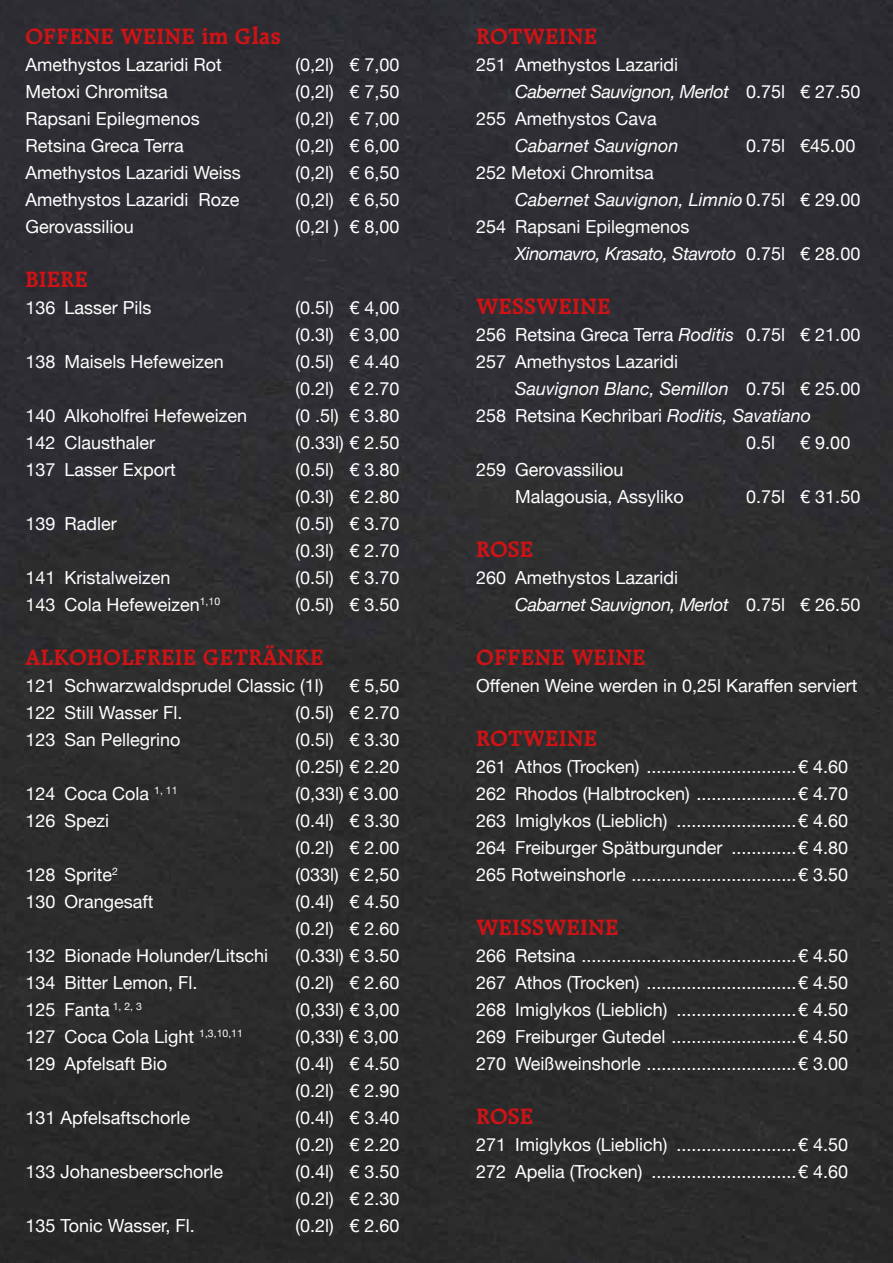
<style>
.page{position:relative;width:893px;height:1263px;background:#2d2d2f}
.page>*{position:absolute;margin:0;border:0;box-sizing:border-box;transform-origin:0 0}
.t1{font:700 24px "Raleigh";color:#cd1316}
.t2{font:18px/27px "Helvetica Neue";color:#fff}
.t3{font:italic 18px "Helvetica Neue";color:#fff}
.t4{font:italic 18px "Helvetica Neue";letter-spacing:-.025em;color:#fff}
.s1{font-style:normal}
.s2{font-style:italic}
</style>
<div class="page">
<h1 class="t1" style="left:26px;top:23px;width:257px">OFFENE WEINE im Glas</h1>
<p class="t2" style="left:26px;top:52px;width:198px">Amethystos Lazaridi Rot</p>
<p class="t2" style="left:296px;top:52px;width:106px">(0,2l) € 7,00</p>
<p class="t2" style="left:26px;top:79px;width:144px">Metoxi Chromitsa</p>
<p class="t2" style="left:296px;top:79px;width:106px">(0,2l) € 7,50</p>
<p class="t2" style="left:26px;top:106px;width:176px">Rapsani Epilegmenos</p>
<p class="t2" style="left:296px;top:106px;width:106px">(0,2l) € 7,00</p>
<p class="t2" style="left:26px;top:133px;width:160px">Retsina Greca Terra</p>
<p class="t2" style="left:296px;top:133px;width:106px">(0,2l) € 6,00</p>
<p class="t2" style="left:26px;top:160px;width:217px">Amethystos Lazaridi Weiss</p>
<p class="t2" style="left:296px;top:160px;width:106px">(0,2l) € 6,50</p>
<p class="t2" style="left:26px;top:187px;width:215px">Amethystos Lazaridi Roze</p>
<p class="t2" style="left:296px;top:187px;width:106px">(0,2l) € 6,50</p>
<p class="t2" style="left:26px;top:214px;width:110px">Gerovassiliou</p>
<p class="t2" style="left:296px;top:214px;width:106px">(0,2l ) € 8,00</p>
<h1 class="t1" style="left:26px;top:266px;width:64px">BIERE</h1>
<p class="t2" style="left:26px;top:295px;width:127px">136 Lasser Pils</p>
<p class="t2" style="left:296px;top:295px;width:106px">(0.5l) € 4,00 (0.3l) € 3,00</p>
<p class="t2" style="left:26px;top:349px;width:200px">138 Maisels Hefeweizen</p>
<p class="t2" style="left:296px;top:349px;width:106px">(0.5l) € 4.40 (0.2l) € 2.70</p>
<p class="t2" style="left:26px;top:403px;width:223px">140 Alkoholfrei Hefeweizen</p>
<p class="t2" style="left:296px;top:403px;width:106px">(0 .5l) € 3.80</p>
<p class="t2" style="left:26px;top:430px;width:131px">142 Clausthaler</p>
<p class="t2" style="left:296px;top:430px;width:106px">(0.33l) € 2.50</p>
<p class="t2" style="left:26px;top:457px;width:152px">137 Lasser Export</p>
<p class="t2" style="left:296px;top:457px;width:106px">(0.5l) € 3.80 (0.3l) € 2.80</p>
<p class="t2" style="left:26px;top:511px;width:93px">139 Radler</p>
<p class="t2" style="left:296px;top:511px;width:106px">(0.5l) € 3.70 (0.3l) € 2.70</p>
<p class="t2" style="left:26px;top:565px;width:146px">141 Kristalweizen</p>
<p class="t2" style="left:296px;top:565px;width:106px">(0.5l) € 3.70</p>
<p class="t2" style="left:26px;top:592px;width:196px">143 Cola Hefeweizen<sup>1,10</sup></p>
<p class="t2" style="left:296px;top:592px;width:106px">(0.5l) € 3.50</p>
<h1 class="t1" style="left:26px;top:644px;width:300px">ALKOHOLFREIE GETRÄNKE</h1>
<p class="t2" style="left:26px;top:673px;width:299px">121 Schwarzwaldsprudel Classic (1l)</p>
<p class="t2" style="left:350px;top:673px;width:52px">€ 5,50</p>
<p class="t2" style="left:26px;top:700px;width:158px">122 Still Wasser Fl.</p>
<p class="t2" style="left:296px;top:700px;width:106px">(0.5l) € 2.70</p>
<p class="t2" style="left:26px;top:727px;width:156px">123 San Pellegrino</p>
<p class="t2" style="left:296px;top:727px;width:106px">(0.5l) € 3.30 (0.25l) € 2.20</p>
<p class="t2" style="left:26px;top:781px;width:153px">124 Coca Cola <sup>1,</sup> <sup>11</sup></p>
<p class="t2" style="left:296px;top:781px;width:105px">(0,33l) € 3.00</p>
<p class="t2" style="left:26px;top:808px;width:85px">126 Spezi</p>
<p class="t2" style="left:296px;top:808px;width:106px">(0.4l) € 3.30 (0.2l) € 2.00</p>
<p class="t2" style="left:26px;top:862px;width:94px">128 Sprite<sup>2</sup></p>
<p class="t2" style="left:296px;top:862px;width:106px">(033l) € 2,50</p>
<p class="t2" style="left:26px;top:889px;width:130px">130 Orangesaft</p>
<p class="t2" style="left:296px;top:889px;width:106px">(0.4l) € 4.50 (0.2l) € 2.60</p>
<p class="t2" style="left:26px;top:943px;width:244px">132 Bionade Holunder/Litschi</p>
<p class="t2" style="left:296px;top:943px;width:106px">(0.33l) € 3.50</p>
<p class="t2" style="left:26px;top:970px;width:174px">134 Bitter Lemon, Fl.</p>
<p class="t2" style="left:296px;top:970px;width:106px">(0.2l) € 2.60</p>
<p class="t2" style="left:26px;top:997px;width:118px">125 Fanta <sup>1,</sup> <sup>2,</sup> <sup>3</sup></p>
<p class="t2" style="left:296px;top:997px;width:106px">(0,33l) € 3,00</p>
<p class="t2" style="left:26px;top:1024px;width:219px">127 Coca Cola Light <sup>1,3,10,11</sup></p>
<p class="t2" style="left:296px;top:1024px;width:105px">(0,33l) € 3,00</p>
<p class="t2" style="left:26px;top:1051px;width:143px">129 Apfelsaft Bio</p>
<p class="t2" style="left:296px;top:1051px;width:106px">(0.4l) € 4.50 (0.2l) € 2.90</p>
<p class="t2" style="left:26px;top:1105px;width:166px">131 Apfelsaftschorle</p>
<p class="t2" style="left:296px;top:1105px;width:106px">(0.4l) € 3.40 (0.2l) € 2.20</p>
<p class="t2" style="left:26px;top:1159px;width:199px">133 Johanesbeerschorle</p>
<p class="t2" style="left:296px;top:1159px;width:106px">(0.4l) € 3.50 (0.2l) € 2.30</p>
<p class="t2" style="left:26px;top:1213px;width:171px">135 Tonic Wasser, Fl.</p>
<p class="t2" style="left:296px;top:1213px;width:106px">(0.2l) € 2.60</p>
<h1 class="t1" style="left:476px;top:23px;width:123px">ROTWEINE</h1>
<p class="t2" style="left:476px;top:52px;width:204px">251 Amethystos Lazaridi</p>
<p class="t4" style="left:515px;top:79px;width:347px">Cabernet Sauvignon, Merlot <span class="s1">0.75l € 27.50</span></p>
<p class="t2" style="left:476px;top:106px;width:182px">255 Amethystos Cava</p>
<p class="t3" style="left:515px;top:133px;width:165px">Cabarnet Sauvignon</p>
<p class="t2" style="left:746px;top:133px;width:111px">0.75l €45.00</p>
<p class="t2" style="left:476px;top:160px;width:179px">252 Metoxi Chromitsa</p>
<p class="t3" style="left:515px;top:187px;width:347px">Cabernet Sauvignon, Limnio <span class="s1">0.75l € 29.00</span></p>
<p class="t2" style="left:476px;top:214px;width:215px">254 Rapsani Epilegmenos</p>
<p class="t4" style="left:515px;top:241px;width:347px">Xinomavro, Krasato, Stavroto <span class="s1">0.75l € 28.00</span></p>
<h1 class="t1" style="left:476px;top:293px;width:136px">WESSWEINE</h1>
<p class="t2" style="left:476px;top:322px;width:386px">256 Retsina Greca Terra <span class="s2">Roditis</span> 0.75l € 21.00<br>257 Amethystos Lazaridi</p>
<p class="t3" style="left:515px;top:376px;width:347px">Sauvignon Blanc, Semillon <span class="s1">0.75l € 25.00</span></p>
<p class="t2" style="left:476px;top:403px;width:337px">258 Retsina Kechribari <span class="s2">Roditis, Savatiano</span></p>
<p class="t2" style="left:746px;top:430px;width:31px">0.5l</p>
<p class="t2" style="left:800px;top:430px;width:52px">€ 9.00</p>
<p class="t2" style="left:515px;top:457px;width:170px;text-indent:-39px">259 Gerovassiliou<br>Malagousia, Assyliko</p>
<p class="t2" style="left:746px;top:484px;width:116px">0.75l € 31.50</p>
<h1 class="t1" style="left:476px;top:536px;width:59px">ROSE</h1>
<p class="t2" style="left:515px;top:565px;width:347px;text-indent:-39px">260 Amethystos Lazaridi<br><span class="s2">Cabarnet Sauvignon, Merlot</span> 0.75l € 26.50</p>
<h1 class="t1" style="left:476px;top:644px;width:171px">OFFENE WEINE</h1>
<p class="t2" style="left:476px;top:673px;width:383px">Offenen Weine werden in 0,25l Karaffen serviert</p>
<h1 class="t1" style="left:476px;top:725px;width:123px">ROTWEINE</h1>
<p class="t2" style="left:476px;top:754px;width:374px;text-align:justify">261 Athos (Trocken) ..............................€ 4.60<br>262 Rhodos (Halbtrocken) ....................€ 4.70<br>263 Imiglykos (Lieblich) ........................€ 4.60<br>264 Freiburger Spätburgunder .............€ 4.80<br>265 Rotweinshorle .................................€ 3.50</p>
<h1 class="t1" style="left:476px;top:914px;width:144px">WEISSWEINE</h1>
<p class="t2" style="left:476px;top:943px;width:374px;text-align:justify">266 Retsina ...........................................€ 4.50<br>267 Athos (Trocken) ..............................€ 4.50<br>268 Imiglykos (Lieblich) ........................€ 4.50<br>269 Freiburger Gutedel .........................€ 4.50<br>270 Weißweinshorle ..............................€ 3.00</p>
<h1 class="t1" style="left:476px;top:1103px;width:59px">ROSE</h1>
<p class="t2" style="left:476px;top:1132px;width:374px">271 Imiglykos (Lieblich) ........................€ 4.50<br>272 Apelia (Trocken) .............................€ 4.60</p>
</div>
